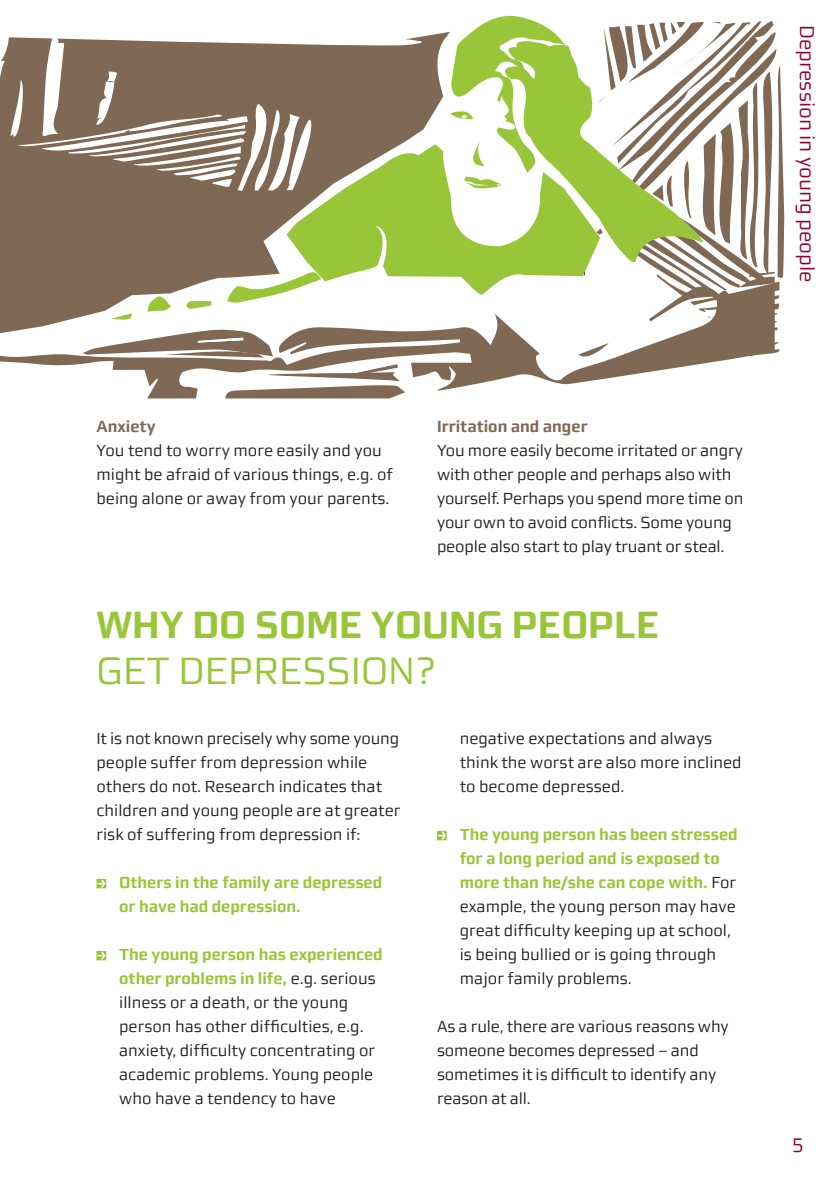
<style>
.page{position:relative;width:840px;height:1191px;background:#fff}
.page>*{position:absolute;margin:0;border:0;box-sizing:border-box;transform-origin:0 0}
.Rubrik{font:700 38px "midtsans";color:#99c639}
.Rubrik-2{font:38px "midtsans";color:#99c639}
.t1{font:20px "midtsans";color:#940130}
.Brød{font:16px/24px "midtsans";color:#231f20}
.Brød-2{font:700 16px/24px "midtsans";color:#99c639}
.Mellemrubrik{font:700 16px "midtsans";color:#7f6854}
.s1{font-weight:700;color:#99c639}
</style>
<div class="page">
<svg style="left:0;top:31px;width:450px;height:253px;background:#8b7664"></svg>
<svg style="left:0;top:31px;width:317px;height:160px"></svg>
<svg style="left:0;top:284px;width:725px;height:114px"></svg>
<svg style="left:227px;top:270px;width:94px;height:33px"></svg>
<svg style="left:148px;top:296px;width:23px;height:18px"></svg>
<svg style="left:186px;top:301px;width:25px;height:8px"></svg>
<svg style="left:111px;top:313px;width:21px;height:8px"></svg>
<svg style="left:225px;top:364px;width:180px;height:34px"></svg>
<svg style="left:83px;top:329px;width:190px;height:28px"></svg>
<svg style="left:286px;top:144px;width:164px;height:151px;fill:#99c639"></svg>
<svg style="left:450px;top:15px;width:333px;height:345px"></svg>
<svg style="left:96px;top:879px;width:10px;height:9px"></svg>
<svg style="left:96px;top:951px;width:10px;height:9px"></svg>
<svg style="left:437px;top:831px;width:9px;height:9px"></svg>
<p class="t1" style="left:818px;top:25px;width:259px;rotate:90deg">Depression in young people</p>
<p class="Mellemrubrik" style="left:96px;top:417px;width:60px">Anxiety</p>
<p class="Brød" style="left:96px;top:438px;width:297px">You tend to worry more easily and you might be afraid of various things, e.g. of being alone or away from your parents.</p>
<p class="Mellemrubrik" style="left:437px;top:417px;width:152px">Irritation and anger</p>
<p class="Brød" style="left:437px;top:438px;width:308px">You more easily become irritated or angry with other people and perhaps also with yourself. Perhaps you spend more time on your own to avoid conflicts. Some young people also start to play truant or steal.</p>
<p class="Rubrik" style="left:96px;top:603px;width:564px">WHY DO SOME YOUNG PEOPLE</p>
<p class="Rubrik-2" style="left:96px;top:649px;width:340px">GET DEPRESSION?</p>
<p class="Brød" style="left:96px;top:726px;width:305px">It is not known precisely why some young people suffer from depression while others do not. Research indicates that children and young people are at greater risk of suffering from depression if:</p>
<p class="Brød-2" style="left:119px;top:870px;width:264px">Others in the family are depressed or have had depression.</p>
<p class="Brød" style="left:119px;top:942px;width:265px"><span class="s1">The young person has experienced other problems in life,</span> e.g. serious illness or a death, or the young person has other difficulties, e.g. anxiety, difficulty concentrating or academic problems. Young people who have a tendency to have</p>
<p class="Brød" style="left:459px;top:726px;width:283px">negative expectations and always think the worst are also more inclined to become depressed.</p>
<p class="Brød" style="left:459px;top:822px;width:279px"><span class="s1">The young person has been stressed for a long period and is exposed to more than he/she can cope with.</span> For example, the young person may have great difficulty keeping up at school, is being bullied or is going through major family problems.</p>
<p class="Brød" style="left:437px;top:1014px;width:293px">As a rule, there are various reasons why someone becomes depressed – and sometimes it is difficult to identify any reason at all.</p>
<p class="t1" style="left:791px;top:1133px;width:13px">5</p>
</div>
